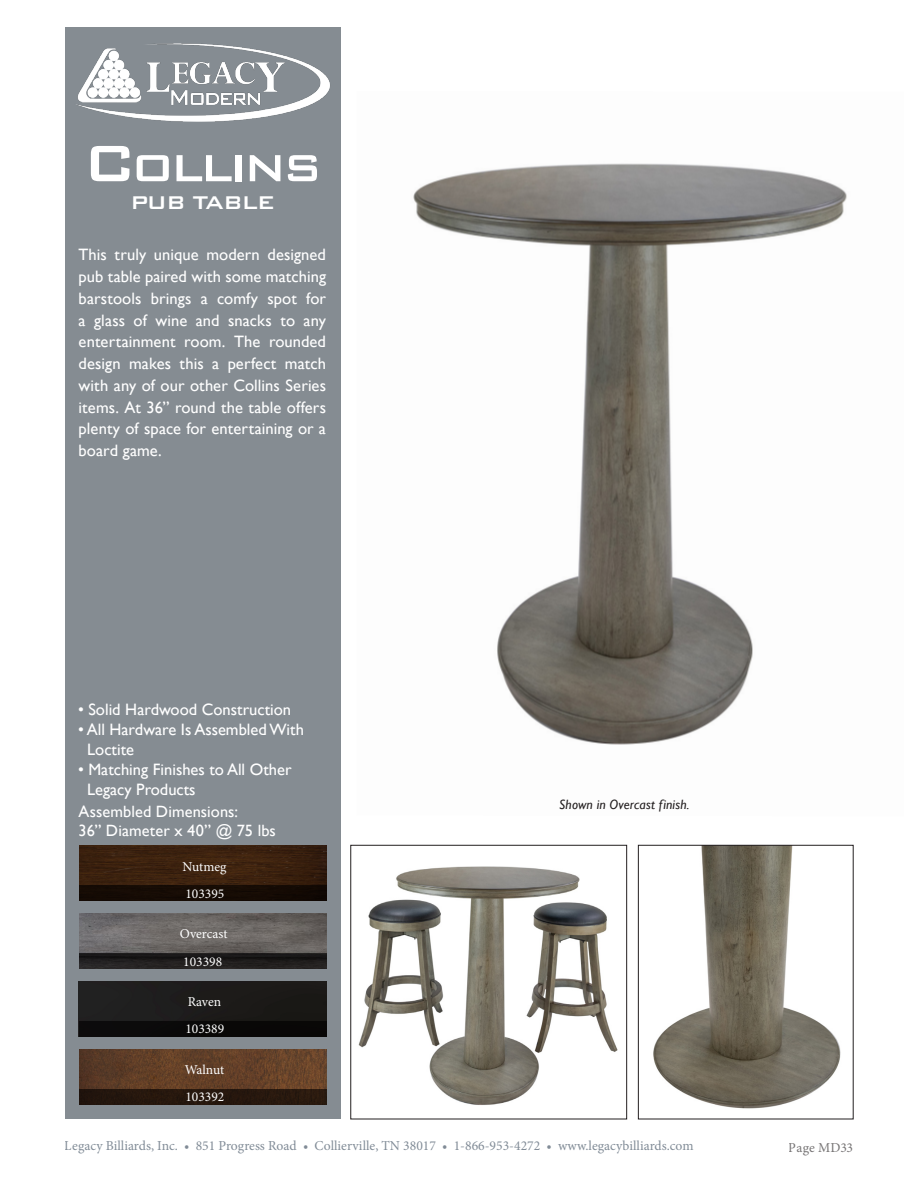
<style>
.page{position:relative;width:918px;height:1188px;background:#fff}
.page>*{position:absolute;margin:0;border:0;box-sizing:border-box;transform-origin:0 0}
.t1{font:500 50.55px "Bank Gothic BT";letter-spacing:-.1em;color:#fff}
.t2{font:500 24.6px "Bank Gothic BT";letter-spacing:-.05em;color:#fff}
.t3{font:16.5px/21.8px "Gill Sans";color:#fff}
.t4{font:16.35px "Gill Sans";letter-spacing:.005em;color:#fff}
.t5{font:13.65px "Minion Pro";color:#344557}
.t6{font:13.65px "Minion Pro";color:#231f20}
.t7{font:13.5px "Minion Pro";color:#fff}
.cut_lines_color{font:italic 13.5px "Gill Sans";letter-spacing:.015em;color:#231f20}
.s1{font-size:68.4px}
</style>
<div class="page">
<img style="left:413px;top:163px;width:434px;height:582px">
<img style="left:358px;top:866px;width:260px;height:239px">
<div style="left:350px;top:845px;width:277px;height:274px;border:1px solid #231f20"></div>
<img style="left:653px;top:847px;width:188px;height:262px">
<div style="left:638px;top:845px;width:216px;height:274px;border:1px solid #231f20"></div>
<div style="left:65px;top:27px;width:276px;height:1092px;background:#858c92"></div>
<div style="left:79px;top:885px;width:247px;height:16px;background:#150b04"></div>
<img style="left:79px;top:914px;width:247px;height:39px">
<div style="left:79px;top:953px;width:247px;height:16px;background:#231f20"></div>
<img style="left:79px;top:1049px;width:247px;height:40px">
<div style="left:79px;top:1089px;width:247px;height:15px;background:#26170d"></div>
<div style="left:79px;top:1021px;width:247px;height:15px;background:#0a0908"></div>
<img style="left:76px;top:43px;width:254px;height:79px">
<p class="t1" style="left:83px;top:140px;width:242px"><span class="s1">C</span>OLLINS</p>
<p class="t2" style="left:130px;top:189px;width:147px">PUB TABLE</p>
<p class="t3" style="left:79px;top:244px;width:249px;text-align:justify">This truly unique modern designed pub table paired with some matching barstools brings a comfy spot for a glass of wine and snacks to any entertainment room. The rounded design makes this a perfect match with any of our other Collins Series items. At 36” round the table offers plenty of space for entertaining or a board game.</p>
<p class="t3" style="left:78px;top:699px;width:215px">• Solid Hardwood Construction</p>
<p class="t3" style="left:87px;top:720px;width:218px;line-height:19.8px;text-indent:-9px">• All Hardware Is Assembled With<br>Loctite</p>
<p class="t3" style="left:87px;top:760px;width:206px;line-height:19.8px;text-indent:-9px">• Matching Finishes to All Other<br>Legacy Products</p>
<p class="t4" style="left:79px;top:802px;width:161px">Assembled Dimensions:</p>
<p class="t4" style="left:79px;top:821px;width:199px">36” Diameter x 40” @ 75 lbs</p>
<p class="t7" style="left:183px;top:857px;width:45px">Nutmeg</p>
<p class="t7" style="left:185px;top:885px;width:40px">103395</p>
<p class="t7" style="left:180px;top:924px;width:49px">Overcast</p>
<p class="t7" style="left:183px;top:953px;width:40px">103398</p>
<p class="t7" style="left:183px;top:988px;width:45px">Nutmeg</p>
<p class="t7" style="left:185px;top:1015px;width:40px">103333</p>
<p class="t7" style="left:187px;top:1055px;width:34px">Shade</p>
<p class="t7" style="left:183px;top:1083px;width:40px">110078</p>
<p class="t7" style="left:188px;top:993px;width:35px">Raven</p>
<p class="t7" style="left:185px;top:1020px;width:40px">103389</p>
<p class="t7" style="left:185px;top:1061px;width:41px">Walnut</p>
<p class="t7" style="left:185px;top:1088px;width:40px">103392</p>
<p class="cut_lines_color" style="left:559px;top:797px;width:132px">Shown in Overcast finish.</p>
<p class="t5" style="left:65px;top:1136px;width:630px">Legacy Billiards, Inc. • 851 Progress Road • Collierville, TN 38017 • 1-866-953-4272 • www.legacybilliards.com</p>
<p class="t6" style="left:789px;top:1139px;width:66px">Page MD33</p>
</div>
